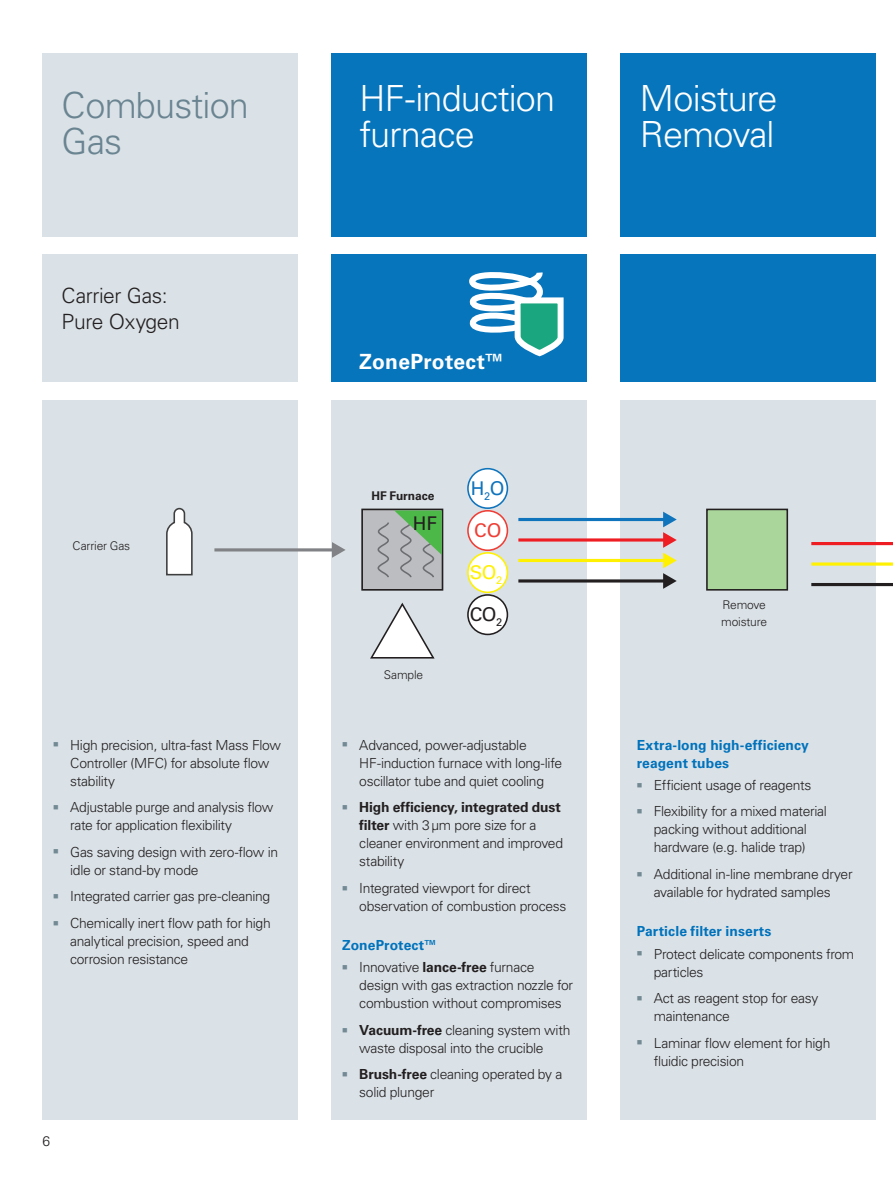
<style>
.page{position:relative;width:893px;height:1187px;background:#fff}
.page>*{position:absolute;margin:0;border:0;box-sizing:border-box;transform-origin:0 0}
.t1{font:300 36px/36px "Univers LT Std";letter-spacing:-.025em;color:#fff}
.t2{font:300 36px/36px "Univers LT Std";letter-spacing:-.02em;color:#6a8491}
.t3{font:300 21px/25.2px "Univers LT Std";letter-spacing:-.02em;color:#231f20}
.t4{font:700 21px "Univers LT Std";letter-spacing:.015em;color:#fff}
.t5{font:18.9px/41.5px "Univers LT Std";color:#fff101}
.t6{font:18.9px "Univers LT Std";color:#1074bc}
.t7{font:18.9px "Univers LT Std";color:#ee3e35}
.t8{font:18.9px "Univers LT Std";color:#231f20}
.t9{font:300 13.8px/18px "Univers LT Std";letter-spacing:-.02em;color:#231f20}
.t10{font:700 13.8px/18px "Univers LT Std";letter-spacing:.005em;color:#0072bc}
.t11{font:300 12px/16.2px "Univers LT Std";letter-spacing:-.015em;color:#231f20}
.t12{font:700 12px "Univers LT Std";letter-spacing:-.005em;color:#231f20}
.s1{color:#231f20}
.s2{font-weight:700}
.s3{font-weight:700;color:#0072bc}
</style>
<div class="page">
<div style="left:43px;top:53px;width:255px;height:184px;background:#dae2e7"></div>
<div style="left:332px;top:53px;width:255px;height:184px;background:#0775bc"></div>
<div style="left:621px;top:53px;width:255px;height:184px;background:#0775bc"></div>
<div style="left:43px;top:254px;width:255px;height:128px;background:#dae2e7"></div>
<div style="left:332px;top:254px;width:255px;height:128px;background:#0775bc"></div>
<div style="left:621px;top:254px;width:255px;height:128px;background:#0775bc"></div>
<div style="left:43px;top:400px;width:255px;height:719px;background:#dae2e7"></div>
<div style="left:332px;top:400px;width:255px;height:719px;background:#dae2e7"></div>
<div style="left:621px;top:400px;width:255px;height:719px;background:#dae2e7"></div>
<svg style="left:469px;top:272px;width:95px;height:85px"></svg>
<div style="left:468px;top:468px;width:39px;height:40px;background:#fff;border-radius:50%"></div>
<div style="left:467px;top:468px;width:41px;height:41px;border:2px solid #1074bc;border-radius:50%"></div>
<div style="left:468px;top:510px;width:39px;height:40px;background:#fff;border-radius:50%"></div>
<div style="left:467px;top:510px;width:41px;height:41px;border:2px solid #ee3e35;border-radius:50%"></div>
<div style="left:468px;top:553px;width:39px;height:39px;background:#fff;border-radius:50%"></div>
<div style="left:467px;top:552px;width:41px;height:41px;border:2px solid #fff101;border-radius:50%"></div>
<div style="left:468px;top:595px;width:39px;height:39px;background:#fff;border-radius:50%"></div>
<div style="left:467px;top:594px;width:41px;height:41px;border:2px solid #231f20;border-radius:50%"></div>
<svg style="left:370px;top:602px;width:65px;height:57px"></svg>
<hr style="left:214px;top:548px;width:120px;height:3px;background:#808285">
<svg style="left:332px;top:542px;width:14px;height:15px"></svg>
<hr style="left:518px;top:559px;width:147px;height:3px;background:#fff101">
<hr style="left:518px;top:579px;width:147px;height:3px;background:#231f20">
<hr style="left:518px;top:538px;width:147px;height:3px;background:#ee1d23">
<hr style="left:518px;top:518px;width:147px;height:3px;background:#1074bc">
<svg style="left:663px;top:511px;width:14px;height:77px"></svg>
<hr style="left:811px;top:562px;width:82px;height:3px;background:#fff101">
<hr style="left:811px;top:583px;width:82px;height:3px;background:#231f20">
<hr style="left:811px;top:542px;width:82px;height:3px;background:#ee1d23">
<svg style="left:166px;top:507px;width:27px;height:69px"></svg>
<div style="left:362px;top:509px;width:80px;height:80px;background:#bcbdc0"></div>
<div style="left:361px;top:508px;width:82px;height:82px;border:2px solid #231f20"></div>
<div style="left:707px;top:509px;width:80px;height:80px;background:#aad59b"></div>
<div style="left:706px;top:508px;width:82px;height:82px;border:2px solid #231f20"></div>
<svg style="left:377px;top:510px;width:65px;height:68px"></svg>
<h1 class="t2" style="left:62px;top:87px;width:189px">Combustion<br>Gas</h1>
<h1 class="t1" style="left:359px;top:80px;width:197px">HF-induction furnace</h1>
<h1 class="t1" style="left:640px;top:80px;width:139px">Moisture<br>Removal</h1>
<h2 class="t3" style="left:62px;top:283px;width:120px">Carrier Gas:<br>Pure Oxygen</h2>
<p class="t11" style="left:73px;top:537px;width:59px">Carrier Gas</p>
<p class="t9" style="left:70px;top:735px;width:212px">High precision, ultra-fast Mass Flow<br>Controller (MFC) for absolute flow stability</p>
<p class="t9" style="left:70px;top:798px;width:205px">Adjustable purge and analysis flow rate for application flexibility</p>
<p class="t9" style="left:70px;top:842px;width:209px">Gas saving design with zero-flow in idle or stand-by mode</p>
<p class="t9" style="left:70px;top:883px;width:202px;line-height:26.5px">Integrated carrier gas pre-cleaning<br>Chemically inert flow path for high</p>
<p class="t9" style="left:70px;top:931px;width:180px">analytical precision, speed and corrosion resistance</p>
<p class="t9" style="left:43px;top:1131px;width:9px">6</p>
<h2 class="t4" style="left:359px;top:350px;width:147px">ZoneProtect™</h2>
<p class="t12" style="left:371px;top:489px;width:64px">HF Furnace</p>
<h3 class="t8" style="left:413px;top:512px;width:26px">HF</h3>
<p class="t11" style="left:384px;top:667px;width:41px">Sample</p>
<h3 class="t6" style="left:471px;top:477px;width:35px">H<sub>2</sub>O</h3>
<h3 class="t7" style="left:474px;top:519px;width:29px">CO</h3>
<h3 class="t5" style="left:470px;top:552px;width:34px">SO<sub>2<br></sub><span class="s1">CO</span><sub>2</sub></h3>
<p class="t9" style="left:359px;top:735px;width:204px">Advanced, power-adjustable<br>HF-induction furnace with long-life oscillator tube and quiet cooling</p>
<p class="t9" style="left:359px;top:798px;width:205px"><span class="s2">High efficiency, integrated dust filter</span> with 3µm pore size for a cleaner environment and improved stability</p>
<p class="t9" style="left:359px;top:878px;width:209px">Integrated viewport for direct observation of combustion process</p>
<p class="t9" style="left:359px;top:934px;width:177px;line-height:22.2px;text-indent:-17px"><span class="s3">ZoneProtect™<br></span>Innovative <span class="s2">lance-free</span> furnace</p>
<p class="t9" style="left:359px;top:976px;width:215px">design with gas extraction nozzle for combustion without compromises</p>
<p class="t9" style="left:359px;top:1020px;width:213px"><span class="s2">Vacuum-free</span> cleaning system with waste disposal into the crucible</p>
<p class="t9" style="left:359px;top:1065px;width:205px"><span class="s2">Brush-free</span> cleaning operated by a solid plunger</p>
<p class="t11" style="left:721px;top:597px;width:47px">Remove moisture</p>
<p class="t10" style="left:637px;top:735px;width:174px">Extra-long high-efficiency reagent tubes</p>
<p class="t9" style="left:654px;top:771px;width:175px;line-height:26.5px">Efficient usage of reagents<br>Flexibility for a mixed material</p>
<p class="t9" style="left:654px;top:820px;width:155px">packing without additional hardware (e.g. halide trap)</p>
<p class="t9" style="left:654px;top:865px;width:200px">Additional in-line membrane dryer available for hydrated samples</p>
<p class="t10" style="left:637px;top:922px;width:136px">Particle filter inserts</p>
<p class="t9" style="left:654px;top:944px;width:202px">Protect delicate components from particles</p>
<p class="t9" style="left:654px;top:989px;width:166px">Act as reagent stop for easy maintenance</p>
<p class="t9" style="left:654px;top:1033px;width:178px">Laminar flow element for high fluidic precision</p>
</div>
